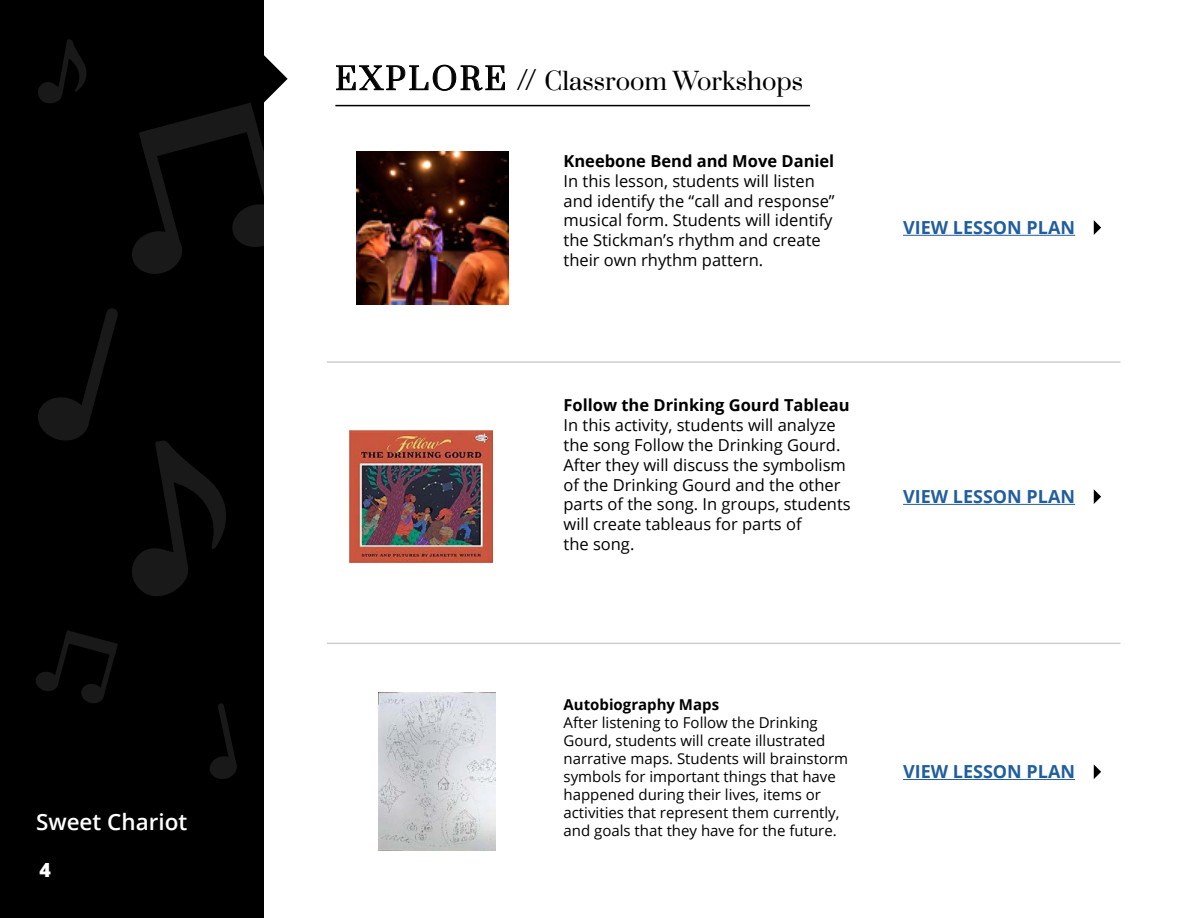
<style>
.page{position:relative;width:1188px;height:918px;background:#fff}
.page>*{position:absolute;margin:0;border:0;box-sizing:border-box;transform-origin:0 0}
.t1{font:24px "Prata";color:#000}
.t2{font:600 22.5px "Open Sans";color:#fff}
.t3{font:800 19.5px "Open Sans";color:#fff}
.t4{font:700 18px "Open Sans";color:#215e9e}
.t5{font:16.5px/19.8px "Open Sans";color:#000}
.t6{font:700 16.5px "Open Sans";color:#000}
.t7{font:15px/18px "Open Sans";color:#000}
.t8{font:700 15px "Open Sans";color:#000}
.s1{font-size:30px}
</style>
<div class="page">
<div style="left:0;top:0;width:264px;height:918px;background:#000"></div>
<svg style="left:336px;top:64px;width:169px;height:27px"></svg>
<hr style="left:335px;top:105px;width:475px;height:1px;background:#000">
<hr style="left:327px;top:361px;width:793px;height:2px;background:#000">
<hr style="left:327px;top:643px;width:793px;height:1px;background:#000">
<svg style="left:210px;top:703px;width:27px;height:76px"></svg>
<svg style="left:36px;top:630px;width:82px;height:73px"></svg>
<svg style="left:38px;top:308px;width:188px;height:288px"></svg>
<svg style="left:38px;top:39px;width:49px;height:64px"></svg>
<svg style="left:132px;top:55px;width:156px;height:219px"></svg>
<svg style="left:1094px;top:220px;width:7px;height:15px"></svg>
<svg style="left:1094px;top:489px;width:7px;height:15px"></svg>
<svg style="left:1094px;top:764px;width:7px;height:15px"></svg>
<hr style="left:903px;top:235px;width:172px;height:1px;background:#215e9e">
<hr style="left:903px;top:504px;width:172px;height:1px;background:#215e9e">
<hr style="left:903px;top:779px;width:172px;height:1px;background:#215e9e">
<img style="left:357px;top:151px;width:151px;height:153px">
<img style="left:350px;top:431px;width:143px;height:132px">
<img style="left:378px;top:692px;width:117px;height:159px">
<h2 class="t2" style="left:36px;top:807px;width:153px">Sweet Chariot</h2>
<p class="t3" style="left:40px;top:855px;width:13px">4</p>
<h1 class="t1" style="left:335px;top:66px;width:469px"><span class="s1">EXPLORE //</span> Classroom Workshops</h1>
<p class="t6" style="left:564px;top:149px;width:272px">Kneebone Bend and Move Daniel</p>
<p class="t5" style="left:564px;top:170px;width:273px">In this lesson, students will listen and identify the “call and response” musical form. Students will identify the Stickman’s rhythm and create their own rhythm pattern.</p>
<p class="t6" style="left:564px;top:394px;width:288px">Follow the Drinking Gourd Tableau</p>
<p class="t5" style="left:564px;top:415px;width:289px">In this activity, students will analyze the song Follow the Drinking Gourd.<br>After they will discuss the symbolism of the Drinking Gourd and the other parts of the song. In groups, students will create tableaus for parts of<br>the song.</p>
<p class="t4" style="left:903px;top:215px;width:174px">VIEW LESSON PLAN</p>
<p class="t4" style="left:903px;top:484px;width:174px">VIEW LESSON PLAN</p>
<p class="t8" style="left:564px;top:694px;width:157px">Autobiography Maps</p>
<p class="t7" style="left:564px;top:713px;width:286px">After listening to Follow the Drinking Gourd, students will create illustrated narrative maps. Students will brainstorm symbols for important things that have happened during their lives, items or activities that represent them currently,</p>
<p class="t7" style="left:564px;top:821px;width:275px">and goals that they have for the future.</p>
<p class="t4" style="left:903px;top:759px;width:174px">VIEW LESSON PLAN</p>
</div>
